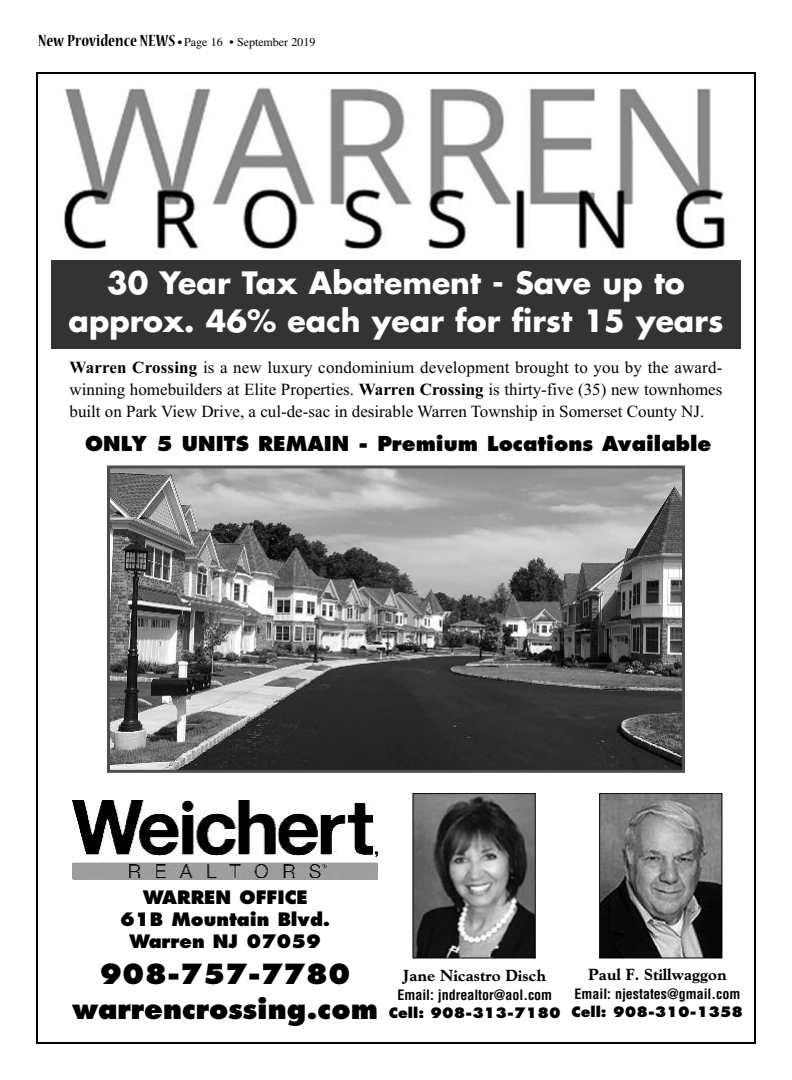
<style>
.page{position:relative;width:792px;height:1080px;background:#fff}
.page>*{position:absolute;margin:0;border:0;box-sizing:border-box;transform-origin:0 0}
.t1{font:700 30px/38px "Futura";color:#fff;text-align:center}
.t2{font:800 27px/35px "Futura";color:#000;text-align:center}
.t3{font:800 20px "Futura";color:#000}
.t4{font:800 18px/22px "Futura";color:#000;text-align:center}
.t5{font:17px/22px "Times New Roman";color:#000;text-align:justify}
.t6{font:16px "Goudy Extra Bold Cg ATT";color:#000}
.t7{font:700 condensed 14px "Helvetica";color:#000}
.t8{font:800 14px "Futura";color:#000}
.t9{font:12px "Times";color:#000}
.s1{font-family:"Nueva Std";font-weight:700;font-stretch:condensed;font-size:18px}
.s2{font-family:"Futura";font-weight:700;font-stretch:condensed;font-size:10px}
.s3{font-weight:700}
</style>
<div class="page">
<img style="left:111px;top:469px;width:570px;height:300px">
<div style="left:107px;top:465px;width:578px;height:308px;border:3px solid #4d4d4d"></div>
<img style="left:414px;top:795px;width:120px;height:161px">
<div style="left:412px;top:793px;width:124px;height:165px;border:1px solid #000"></div>
<img style="left:601px;top:795px;width:119px;height:161px">
<div style="left:599px;top:793px;width:123px;height:165px;border:1px solid #000"></div>
<img style="left:64px;top:87px;width:666px;height:168px">
<img style="left:73px;top:800px;width:305px;height:80px">
<div style="left:51px;top:260px;width:690px;height:89px;background:#333"></div>
<p class="t9" style="left:38px;top:35px;width:279px"><span class="s1">New Providence NEWS</span> <span class="s2">•</span> Page 16 • September 2019</p>
<h1 class="t1" style="left:69px;top:266px;width:656px">30 Year Tax Abatement - Save up to approx. 46% each year for first 15 years</h1>
<p class="t5" style="left:70px;top:357px;width:654px"><span class="s3">Warren Crossing</span> is a new luxury condominium development brought to you by the award&shy;winning homebuilders at Elite Properties. <span class="s3">Warren Crossing</span> is thirty-five (35) new townhomes built on Park View Drive, a cul-de-sac in desirable Warren Township in Somerset County NJ.</p>
<p class="t3" style="left:85px;top:435px;width:628px">ONLY 5 UNITS REMAIN - Premium Locations Available</p>
<p class="t4" style="left:120px;top:888px;width:212px">WARREN OFFICE<br>61B Mountain Blvd.<br>Warren NJ 07059</p>
<h2 class="t2" style="left:72px;top:959px;width:307px">908-757-7780 warrencrossing.com</h2>
<p class="t6" style="left:588px;top:966px;width:140px">Paul F. Stillwaggon</p>
<p class="t6" style="left:403px;top:967px;width:145px">Jane Nicastro Disch</p>
<p class="t7" style="left:397px;top:987px;width:156px">Email: jndrealtor@aol.com</p>
<p class="t8" style="left:389px;top:1007px;width:173px">Cell: 908-313-7180</p>
<p class="t7" style="left:575px;top:986px;width:167px">Email: njestates@gmail.com</p>
<p class="t8" style="left:572px;top:1006px;width:173px">Cell: 908-310-1358</p>
</div>
